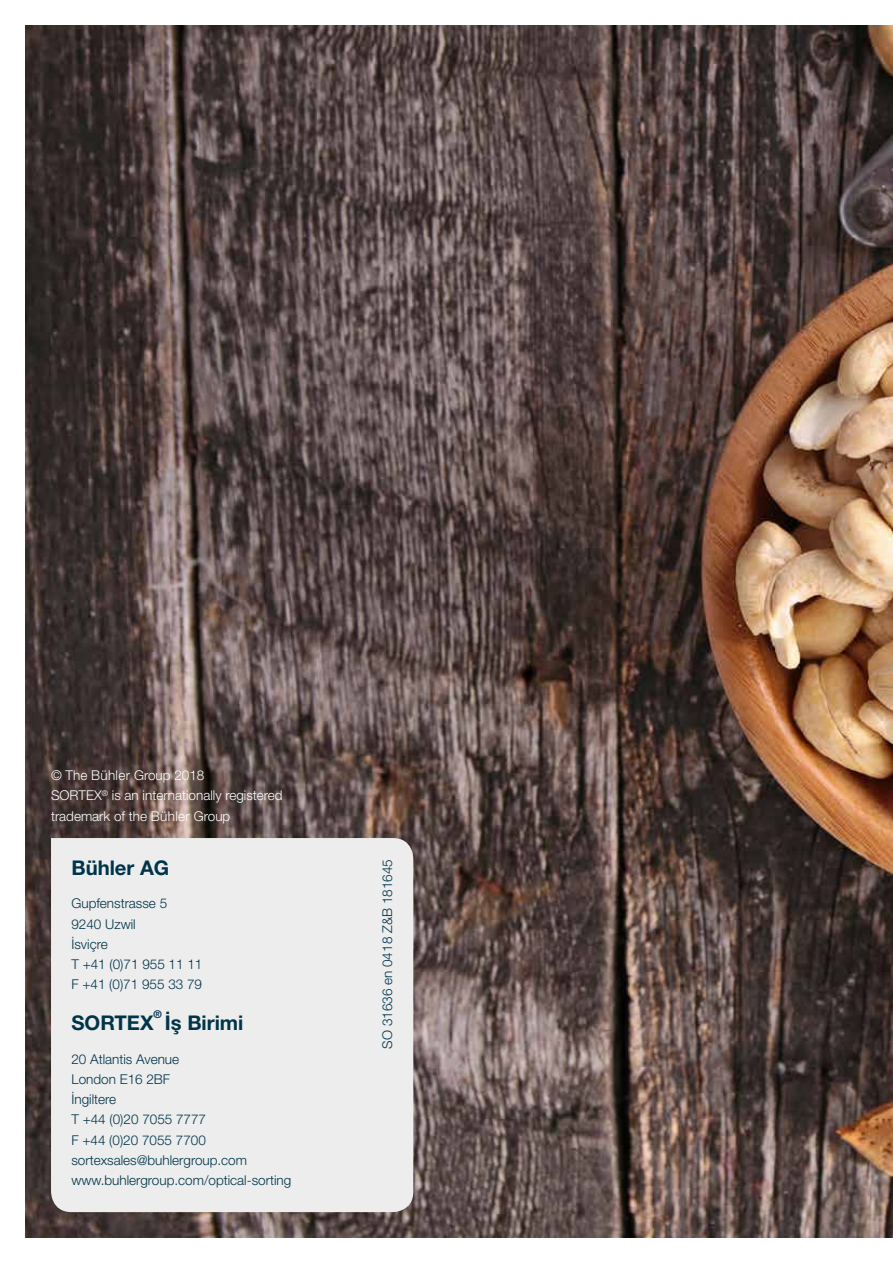
<style>
.page{position:relative;width:893px;height:1263px;background:#fff}
.page>*{position:absolute;margin:0;border:0;box-sizing:border-box;transform-origin:0 0}
.t1{font:700 20.25px "Helvetica Neue LT Pro";color:#00344a}
.t2{font:300 13.5px/20.2px "Helvetica Neue LT Pro";color:#00344a}
.t3{font:300 13.5px/20.2px "Helvetica Neue LT Pro";color:#fff}
.t4{font:700 10.65px "Helvetica Neue LT Pro";color:#00344a}
</style>
<div class="page">
<img style="left:26px;top:26px;width:867px;height:1211px">
<div style="left:51px;top:838px;width:362px;height:374px;background:#ededed"></div>
<p class="t3" style="left:51px;top:765px;width:233px">© The Bühler Group 2018<br>SORTEX<sup>®</sup> is an internationally registered trademark of the Bühler Group</p>
<h1 class="t1" style="left:71px;top:854px;width:99px">Bühler AG</h1>
<p class="t2" style="left:71px;top:893px;width:132px">Gupfenstrasse 5<br>9240 Uzwil<br>İsviçre<br>T +41 (0)71 955 11 11<br>F +41 (0)71 955 33 79</p>
<h1 class="t1" style="left:71px;top:1010px;width:84px">SORTEX</h1>
<p class="t4" style="left:154px;top:1007px;width:10px">®</p>
<h1 class="t1" style="left:165px;top:1010px;width:80px">İş Birimi</h1>
<p class="t2" style="left:71px;top:1048px;width:221px">20 Atlantis Avenue<br>London E16 2BF<br>İngiltere<br>T +44 (0)20 7055 7777<br>F +44 (0)20 7055 7700 sortexsales@buhlergroup.com www.buhlergroup.com/optical-sorting</p>
<p class="t2" style="left:377px;top:1048px;width:191px;rotate:-90deg">SO 31636 en 0418 Z&amp;B 181645</p>
</div>
